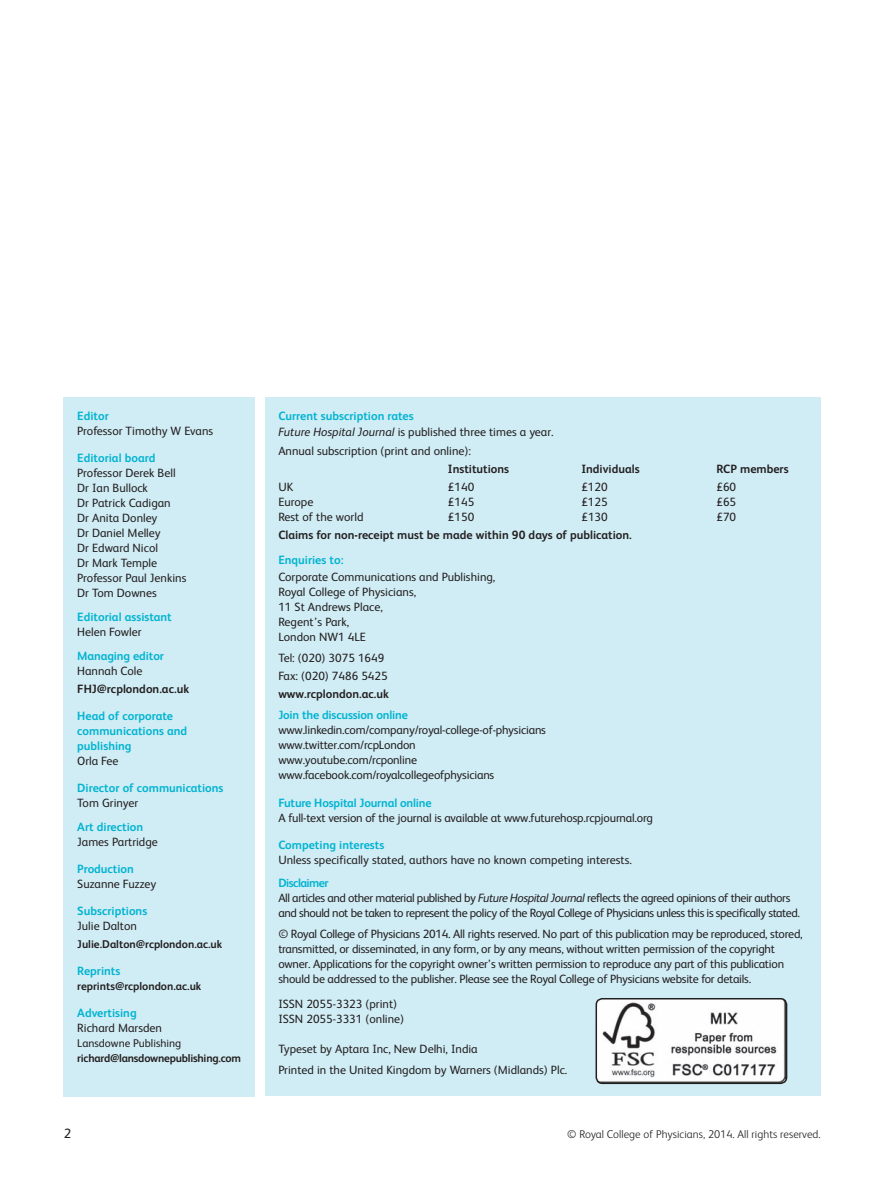
<style>
.page{position:relative;width:893px;height:1191px;background:#fff}
.page>*{position:absolute;margin:0;border:0;box-sizing:border-box;transform-origin:0 0}
.t1{font:13.5px "FS Albert";color:#231f20}
.t2{font:12px/15px "FS Albert";letter-spacing:-.015em;color:#231f20}
.t3{font:700 12px/15px "FS Albert";color:#00b4d1}
.t4{font:12px/15px "FS Albert";letter-spacing:-.035em;color:#231f20}
.t5{font:700 12px "FS Albert";color:#231f20}
.t6{font:700 11.25px "FS Albert";color:#231f20}
.t7{font:300 11.25px "FS Albert";letter-spacing:.005em;color:#231f20}
.t8{font:700 11.25px "FS Albert";letter-spacing:-.02em;color:#231f20}
.t9{font:11.25px "FS Albert";color:#231f20}
.s1{font-weight:700;color:#00b4d1}
.s2{font-style:italic}
</style>
<div class="page">
<div style="left:64px;top:397px;width:191px;height:699px;background:#d0ecf4"></div>
<div style="left:265px;top:397px;width:556px;height:698px;background:#d0ecf4"></div>
<img style="left:596px;top:998px;width:190px;height:84px;border-radius:6px">
<div style="left:596px;top:998px;width:191px;height:86px;border:2px solid #231f20;border-radius:6px"></div>
<p class="t3" style="left:77px;top:409px;width:33px">Editor</p>
<p class="t2" style="left:77px;top:425px;width:137px">Professor Timothy W Evans</p>
<p class="t3" style="left:77px;top:451px;width:80px">Editorial board</p>
<p class="t2" style="left:77px;top:467px;width:111px">Professor Derek Bell<br>Dr Ian Bullock<br>Dr Patrick Cadigan<br>Dr Anita Donley<br>Dr Daniel Melley<br>Dr Edward Nicol<br>Dr Mark Temple<br>Professor Paul Jenkins<br>Dr Tom Downes</p>
<p class="t3" style="left:77px;top:610px;width:96px">Editorial assistant</p>
<p class="t2" style="left:77px;top:626px;width:66px">Helen Fowler</p>
<p class="t3" style="left:77px;top:649px;width:88px">Managing editor</p>
<p class="t2" style="left:77px;top:665px;width:67px">Hannah Cole</p>
<p class="t5" style="left:77px;top:684px;width:113px">FHJ@rcplondon.ac.uk</p>
<p class="t3" style="left:77px;top:709px;width:112px">Head of corporate communications and publishing</p>
<p class="t2" style="left:77px;top:755px;width:43px">Orla Fee</p>
<p class="t3" style="left:77px;top:781px;width:148px">Director of communications</p>
<p class="t2" style="left:77px;top:797px;width:63px">Tom Grinyer</p>
<p class="t3" style="left:77px;top:820px;width:67px">Art direction</p>
<p class="t2" style="left:77px;top:836px;width:82px">James Partridge</p>
<p class="t3" style="left:77px;top:862px;width:58px">Production</p>
<p class="t2" style="left:77px;top:878px;width:80px">Suzanne Fuzzey</p>
<p class="t3" style="left:77px;top:904px;width:72px">Subscriptions</p>
<p class="t2" style="left:77px;top:920px;width:61px">Julie Dalton</p>
<p class="t6" style="left:77px;top:939px;width:146px">Julie.Dalton@rcplondon.ac.uk</p>
<p class="t3" style="left:77px;top:964px;width:45px">Reprints</p>
<p class="t6" style="left:77px;top:981px;width:126px">reprints@rcplondon.ac.uk</p>
<p class="t3" style="left:77px;top:1006px;width:61px">Advertising</p>
<p class="t2" style="left:77px;top:1022px;width:86px">Richard Marsden</p>
<p class="t9" style="left:77px;top:1039px;width:106px">Lansdowne Publishing</p>
<p class="t8" style="left:77px;top:1053px;width:165px">richard@lansdownepublishing.com</p>
<p class="t2" style="left:278px;top:409px;width:277px;line-height:16.5px"><span class="s1">Current subscription rates<br></span><span class="s2">Future Hospital Journal</span> is published three times a year.</p>
<p class="t2" style="left:278px;top:444px;width:194px">Annual subscription (print and online):</p>
<p class="t5" style="left:448px;top:463px;width:63px">Institutions</p>
<p class="t5" style="left:581px;top:463px;width:60px">Individuals</p>
<p class="t5" style="left:716px;top:463px;width:74px">RCP members</p>
<p class="t2" style="left:278px;top:480px;width:16px">UK</p>
<p class="t2" style="left:448px;top:480px;width:28px">£140</p>
<p class="t2" style="left:581px;top:480px;width:28px">£120</p>
<p class="t2" style="left:716px;top:480px;width:21px">£60</p>
<p class="t2" style="left:278px;top:495px;width:37px">Europe</p>
<p class="t2" style="left:448px;top:495px;width:28px">£145</p>
<p class="t2" style="left:581px;top:495px;width:28px">£125</p>
<p class="t2" style="left:716px;top:495px;width:21px">£65</p>
<p class="t2" style="left:278px;top:510px;width:87px">Rest of the world</p>
<p class="t2" style="left:448px;top:510px;width:28px">£150</p>
<p class="t2" style="left:581px;top:510px;width:28px">£130</p>
<p class="t2" style="left:716px;top:510px;width:21px">£70</p>
<p class="t5" style="left:278px;top:529px;width:355px">Claims for non-receipt must be made within 90 days of publication.</p>
<p class="t3" style="left:278px;top:553px;width:67px">Enquiries to:</p>
<p class="t2" style="left:278px;top:570px;width:218px">Corporate Communications and Publishing,<br>Royal College of Physicians,<br>11 St Andrews Place,<br>Regent’s Park,<br>London NW1 4LE</p>
<p class="t2" style="left:278px;top:650px;width:111px;line-height:18px">Tel: (020) 3075 1649<br>Fax: (020) 7486 5425</p>
<p class="t5" style="left:278px;top:689px;width:112px">www.rcplondon.ac.uk</p>
<p class="t3" style="left:278px;top:709px;width:131px">Join the discussion online</p>
<p class="t2" style="left:278px;top:724px;width:269px">www.linkedin.com/company/royal-college-of-physicians www.twitter.com/rcpLondon www.youtube.com/rcponline www.facebook.com/royalcollegeofphysicians</p>
<p class="t3" style="left:278px;top:796px;width:155px">Future Hospital Journal online</p>
<p class="t2" style="left:278px;top:811px;width:376px">A full-text version of the journal is available at www.futurehosp.rcpjournal.org</p>
<p class="t3" style="left:278px;top:838px;width:107px">Competing interests</p>
<p class="t2" style="left:278px;top:854px;width:355px">Unless specifically stated, authors have no known competing interests.</p>
<p class="t4" style="left:278px;top:876px;width:523px"><span class="s1">Disclaimer<br></span>All articles and other material published by <span class="s2">Future Hospital Journal</span> reflects the agreed opinions of their authors and should not be taken to represent the policy of the Royal College of Physicians unless this is specifically stated.</p>
<p class="t2" style="left:278px;top:927px;width:526px">© Royal College of Physicians 2014. All rights reserved. No part of this publication may be reproduced, stored, transmitted, or disseminated, in any form, or by any means, without written permission of the copyright owner. Applications for the copyright owner’s written permission to reproduce any part of this publication should be addressed to the publisher. Please see the Royal College of Physicians website for details.</p>
<p class="t2" style="left:278px;top:998px;width:127px">ISSN 2055-3323 (print)<br>ISSN 2055-3331 (online)</p>
<p class="t2" style="left:278px;top:1039px;width:290px;line-height:21.5px">Typeset by Aptara Inc, New Delhi, India<br>Printed in the United Kingdom by Warners (Midlands) Plc.</p>
<p class="t1" style="left:64px;top:1128px;width:9px">2</p>
<p class="t7" style="left:567px;top:1129px;width:255px">© Royal College of Physicians, 2014. All rights reserved.</p>
</div>
